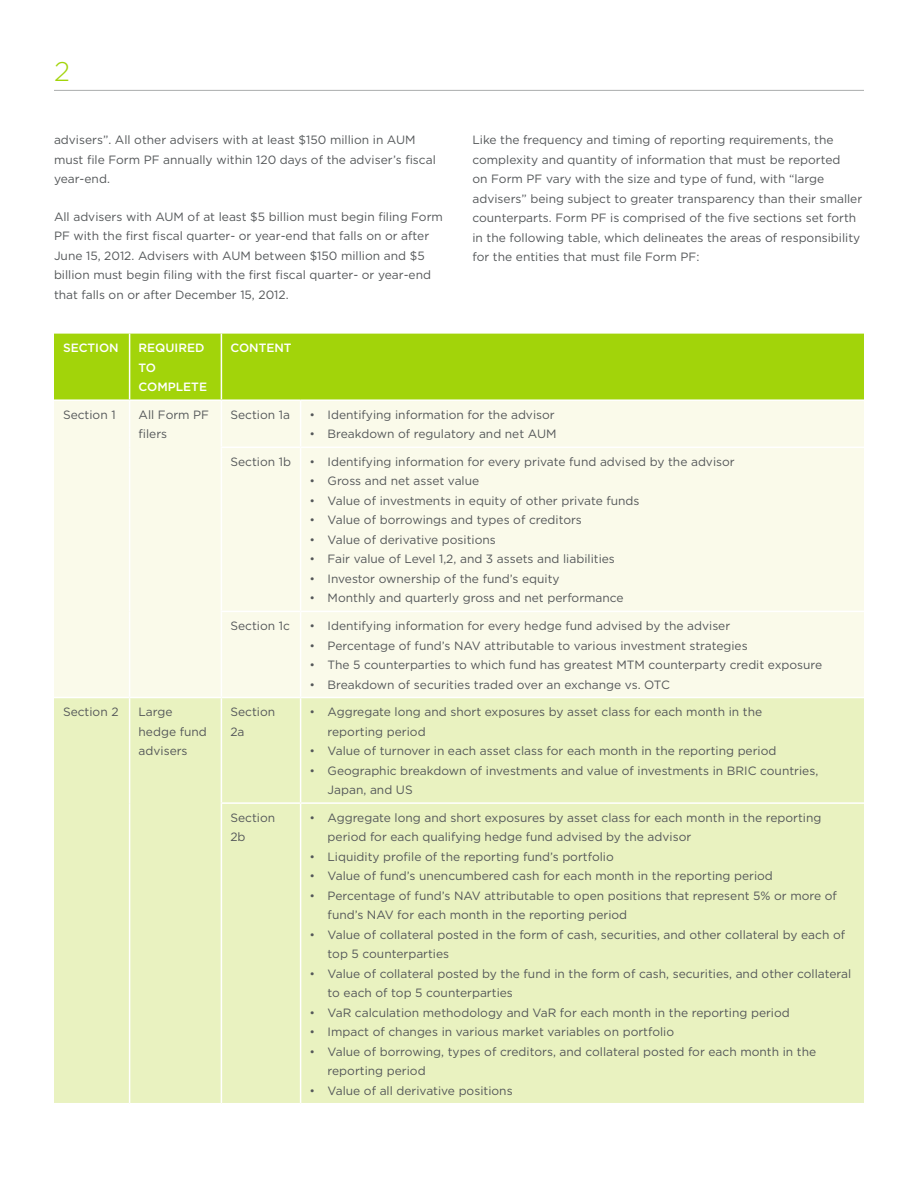
<style>
.page{position:relative;width:918px;height:1188px;background:#fff}
.page>*{position:absolute;margin:0;border:0;box-sizing:border-box;transform-origin:0 0}
.PAGE_-_Numbers_L{font:300 27px "Gotham";color:#a2d40a}
.BOD_-_Copy_P1_Gray{font:12px/19.5px "Gotham";color:#545759}
.CHART_-_Copy{font:12px/19.5px "Gotham";color:#545759}
.CHART_-_Header_1{font:500 12px/19.5px "Gotham";color:#fff}
.s1{font-weight:300}
</style>
<div class="page">
<hr style="left:54px;top:90px;width:810px;height:1px;background:#aaacad">
<div style="left:54px;top:334px;width:810px;height:65px;background:#a2d40a"></div>
<div style="left:54px;top:401px;width:810px;height:296px;background:#fafaea"></div>
<div style="left:54px;top:698px;width:810px;height:405px;background:#e9f2c0"></div>
<hr style="left:129px;top:334px;width:1px;height:65px;background:#fff">
<hr style="left:221px;top:334px;width:1px;height:65px;background:#fff">
<hr style="left:129px;top:401px;width:1px;height:46px;background:#fff">
<hr style="left:221px;top:401px;width:1px;height:46px;background:#fff">
<hr style="left:300px;top:401px;width:1px;height:46px;background:#fff">
<hr style="left:129px;top:447px;width:1px;height:164px;background:#fff">
<hr style="left:221px;top:447px;width:80px;height:1px;background:#fff">
<hr style="left:221px;top:448px;width:1px;height:163px;background:#fff">
<hr style="left:301px;top:447px;width:563px;height:1px;background:#fff">
<hr style="left:300px;top:448px;width:1px;height:163px;background:#fff">
<hr style="left:129px;top:611px;width:1px;height:86px;background:#fff">
<hr style="left:221px;top:611px;width:80px;height:1px;background:#fff">
<hr style="left:221px;top:612px;width:1px;height:85px;background:#fff">
<hr style="left:301px;top:611px;width:563px;height:1px;background:#fff">
<hr style="left:300px;top:612px;width:1px;height:85px;background:#fff">
<hr style="left:129px;top:698px;width:1px;height:105px;background:#fff">
<hr style="left:221px;top:698px;width:1px;height:104px;background:#fff">
<hr style="left:300px;top:698px;width:1px;height:104px;background:#fff">
<hr style="left:129px;top:803px;width:1px;height:300px;background:#fff">
<hr style="left:221px;top:802px;width:80px;height:2px;background:#fff">
<hr style="left:221px;top:804px;width:1px;height:299px;background:#fff">
<hr style="left:301px;top:802px;width:563px;height:2px;background:#fff">
<hr style="left:300px;top:804px;width:1px;height:299px;background:#fff">
<p class="PAGE_-_Numbers_L" style="left:54px;top:54px;width:17px">2</p>
<p class="BOD_-_Copy_P1_Gray" style="left:54px;top:130px;width:383px">advisers”. All other advisers with at least $150 million in AUM must file Form PF annually within 120 days of the adviser’s fiscal year-end.</p>
<p class="BOD_-_Copy_P1_Gray" style="left:54px;top:206px;width:390px">All advisers with AUM of at least $5 billion must begin filing Form PF with the first fiscal quarter- or year-end that falls on or after June 15, 2012. Advisers with AUM between $150 million and $5 billion must begin filing with the first fiscal quarter- or year-end that falls on or after December 15, 2012.</p>
<p class="BOD_-_Copy_P1_Gray" style="left:472px;top:130px;width:391px">Like the frequency and timing of reporting requirements, the complexity and quantity of information that must be reported<br>on Form PF vary with the size and type of fund, with “large advisers” being subject to greater transparency than their smaller counterparts. Form PF is comprised of the five sections set forth in the following table, which delineates the areas of responsibility for the entities that must file Form PF:</p>
<p class="CHART_-_Header_1" style="left:63px;top:338px;width:57px">SECTION</p>
<p class="CHART_-_Header_1" style="left:139px;top:338px;width:70px">REQUIRED<br>TO<br>COMPLETE</p>
<p class="CHART_-_Header_1" style="left:230px;top:338px;width:63px">CONTENT</p>
<p class="CHART_-_Copy" style="left:63px;top:405px;width:54px">Section 1</p>
<p class="CHART_-_Copy" style="left:139px;top:405px;width:72px">All Form PF filers</p>
<p class="CHART_-_Copy" style="left:230px;top:405px;width:61px">Section 1a</p>
<p class="BOD_-_Copy_P1_Gray" style="left:310px;top:405px;width:247px"><span class="s1">•</span> Identifying information for the advisor</p>
<p class="BOD_-_Copy_P1_Gray" style="left:310px;top:424px;width:248px"><span class="s1">•</span> Breakdown of regulatory and net AUM</p>
<p class="CHART_-_Copy" style="left:230px;top:452px;width:62px">Section 1b</p>
<p class="BOD_-_Copy_P1_Gray" style="left:310px;top:452px;width:427px"><span class="s1">•</span> Identifying information for every private fund advised by the advisor</p>
<p class="BOD_-_Copy_P1_Gray" style="left:310px;top:471px;width:171px"><span class="s1">•</span> Gross and net asset value</p>
<p class="BOD_-_Copy_P1_Gray" style="left:310px;top:491px;width:331px"><span class="s1">•</span> Value of investments in equity of other private funds</p>
<p class="BOD_-_Copy_P1_Gray" style="left:310px;top:510px;width:274px"><span class="s1">•</span> Value of borrowings and types of creditors</p>
<p class="BOD_-_Copy_P1_Gray" style="left:310px;top:530px;width:188px"><span class="s1">•</span> Value of derivative positions</p>
<p class="BOD_-_Copy_P1_Gray" style="left:310px;top:549px;width:307px"><span class="s1">•</span> Fair value of Level 1,2, and 3 assets and liabilities</p>
<p class="BOD_-_Copy_P1_Gray" style="left:310px;top:569px;width:252px"><span class="s1">•</span> Investor ownership of the fund’s equity</p>
<p class="BOD_-_Copy_P1_Gray" style="left:310px;top:588px;width:316px"><span class="s1">•</span> Monthly and quarterly gross and net performance</p>
<p class="CHART_-_Copy" style="left:230px;top:616px;width:61px">Section 1c</p>
<p class="BOD_-_Copy_P1_Gray" style="left:310px;top:616px;width:422px"><span class="s1">•</span> Identifying information for every hedge fund advised by the adviser</p>
<p class="BOD_-_Copy_P1_Gray" style="left:310px;top:635px;width:440px"><span class="s1">•</span> Percentage of fund’s NAV attributable to various investment strategies</p>
<p class="BOD_-_Copy_P1_Gray" style="left:310px;top:655px;width:514px"><span class="s1">•</span> The 5 counterparties to which fund has greatest MTM counterparty credit exposure</p>
<p class="BOD_-_Copy_P1_Gray" style="left:310px;top:674px;width:362px"><span class="s1">•</span> Breakdown of securities traded over an exchange vs. OTC</p>
<p class="CHART_-_Copy" style="left:63px;top:702px;width:57px">Section 2</p>
<p class="CHART_-_Copy" style="left:139px;top:702px;width:70px">Large hedge fund advisers</p>
<p class="CHART_-_Copy" style="left:230px;top:702px;width:46px">Section<br>2a</p>
<p class="BOD_-_Copy_P1_Gray" style="left:328px;top:702px;width:436px;text-indent:-18px"><span class="s1">•</span> Aggregate long and short exposures by asset class for each month in the reporting period</p>
<p class="BOD_-_Copy_P1_Gray" style="left:310px;top:741px;width:468px"><span class="s1">•</span> Value of turnover in each asset class for each month in the reporting period</p>
<p class="BOD_-_Copy_P1_Gray" style="left:328px;top:760px;width:492px;text-indent:-18px"><span class="s1">•</span> Geographic breakdown of investments and value of investments in BRIC countries,<br>Japan, and US</p>
<p class="CHART_-_Copy" style="left:230px;top:807px;width:46px">Section<br>2b</p>
<p class="BOD_-_Copy_P1_Gray" style="left:328px;top:807px;width:495px;text-indent:-18px"><span class="s1">•</span> Aggregate long and short exposures by asset class for each month in the reporting period for each qualifying hedge fund advised by the advisor</p>
<p class="BOD_-_Copy_P1_Gray" style="left:310px;top:846px;width:306px"><span class="s1">•</span> Liquidity profile of the reporting fund’s portfolio</p>
<p class="BOD_-_Copy_P1_Gray" style="left:310px;top:866px;width:465px"><span class="s1">•</span> Value of fund’s unencumbered cash for each month in the reporting period</p>
<p class="BOD_-_Copy_P1_Gray" style="left:328px;top:885px;width:511px;text-indent:-18px"><span class="s1">•</span> Percentage of fund’s NAV attributable to open positions that represent 5% or more of fund’s NAV for each month in the reporting period</p>
<p class="BOD_-_Copy_P1_Gray" style="left:328px;top:924px;width:519px;text-indent:-18px"><span class="s1">•</span> Value of collateral posted in the form of cash, securities, and other collateral by each of top 5 counterparties</p>
<p class="BOD_-_Copy_P1_Gray" style="left:328px;top:963px;width:525px;text-indent:-18px"><span class="s1">•</span> Value of collateral posted by the fund in the form of cash, securities, and other collateral to each of top 5 counterparties</p>
<p class="BOD_-_Copy_P1_Gray" style="left:310px;top:1002px;width:482px"><span class="s1">•</span> VaR calculation methodology and VaR for each month in the reporting period</p>
<p class="BOD_-_Copy_P1_Gray" style="left:310px;top:1022px;width:366px"><span class="s1">•</span> Impact of changes in various market variables on portfolio</p>
<p class="BOD_-_Copy_P1_Gray" style="left:328px;top:1041px;width:490px;text-indent:-18px"><span class="s1">•</span> Value of borrowing, types of creditors, and collateral posted for each month in the reporting period</p>
<p class="BOD_-_Copy_P1_Gray" style="left:310px;top:1080px;width:205px"><span class="s1">•</span> Value of all derivative positions</p>
</div>
